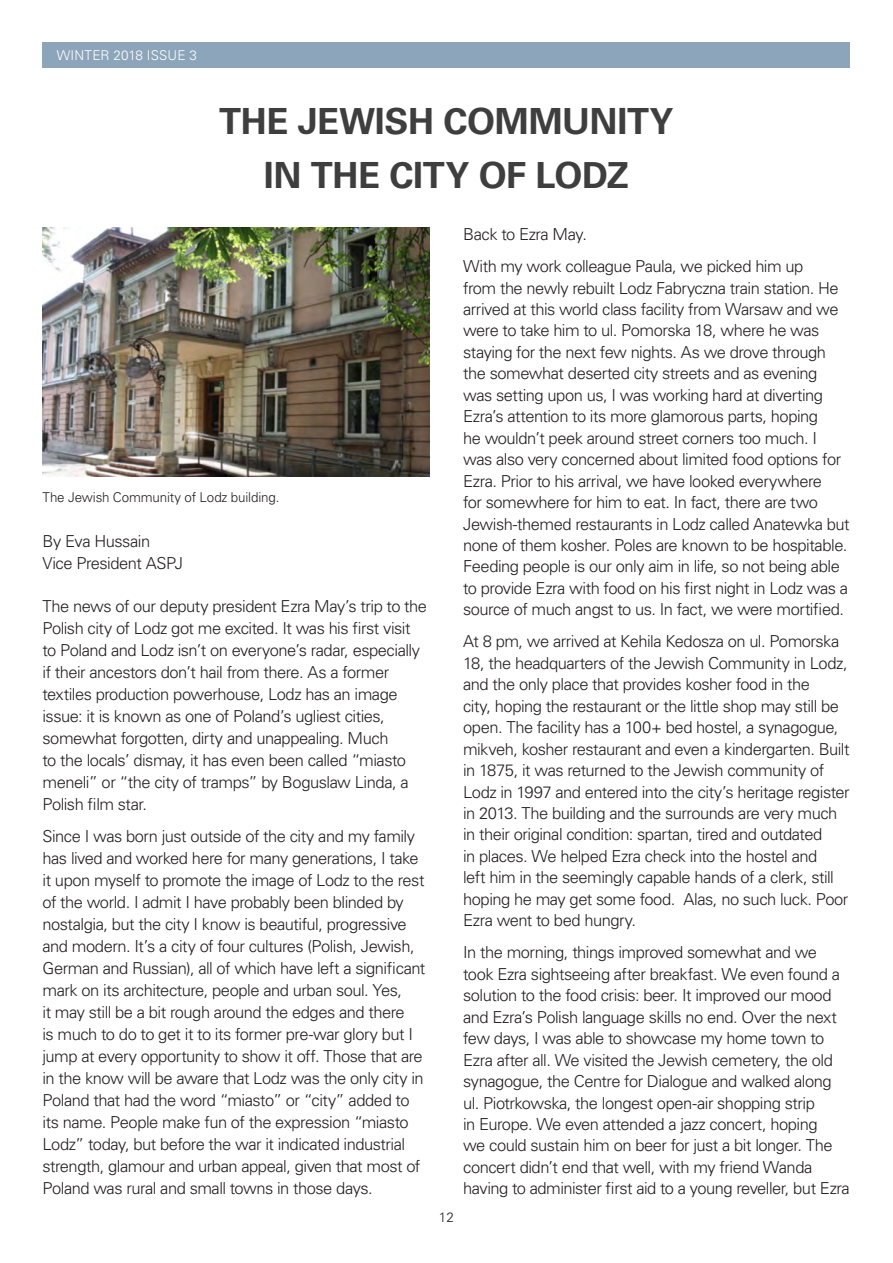
<style>
.page{position:relative;width:893px;height:1263px;background:#fff}
.page>*{position:absolute;margin:0;border:0;box-sizing:border-box;transform-origin:0 0}
.t1{font:700 36px/54px "Univers CE";letter-spacing:-.01em;color:#3e3e3f;text-align:center}
.t2{font:300 16.5px/21.5px "Univers CE";letter-spacing:-.03em;color:#231f20}
.t3{font:300 13.5px "Univers CE";letter-spacing:-.01em;color:#231f20}
.t4{font:300 13.5px "Univers CE";letter-spacing:.01em;color:#fff}
</style>
<div class="page">
<div style="left:43px;top:43px;width:807px;height:25px;background:#8da5ba"></div>
<img style="left:43px;top:227px;width:386px;height:249px">
<p class="t4" style="left:57px;top:48px;width:142px">WINTER 2018 ISSUE 3</p>
<p class="t1" style="left:219px;top:96px;width:456px">THE JEWISH COMMUNITY<br>IN THE CITY OF LODZ</p>
<p class="t3" style="left:43px;top:489px;width:238px">The Jewish Community of Lodz building.</p>
<p class="t2" style="left:43px;top:530px;width:142px;line-height:22px">By Eva Hussain<br>Vice President ASPJ</p>
<p class="t2" style="left:43px;top:595px;width:386px;line-height:22px">The news of our deputy president Ezra May’s trip to the Polish city of Lodz got me excited. It was his first visit to Poland and Lodz isn’t on everyone’s radar, especially if their ancestors don’t hail from there. As a former textiles production powerhouse, Lodz has an image issue: it is known as one of Poland’s ugliest cities, somewhat forgotten, dirty and unappealing. Much<br>to the locals’ dismay, it has even been called “miasto meneli” or “the city of tramps” by Boguslaw Linda, a Polish film star.</p>
<p class="t2" style="left:43px;top:826px;width:384px;line-height:22px">Since I was born just outside of the city and my family has lived and worked here for many generations, I take it upon myself to promote the image of Lodz to the rest of the world. I admit I have probably been blinded by nostalgia, but the city I know is beautiful, progressive and modern. It’s a city of four cultures (Polish, Jewish, German and Russian), all of which have left a significant mark on its architecture, people and urban soul. Yes,<br>it may still be a bit rough around the edges and there<br>is much to do to get it to its former pre-war glory but I jump at every opportunity to show it off. Those that are in the know will be aware that Lodz was the only city in Poland that had the word “miasto” or “city” added to its name. People make fun of the expression “miasto Lodz” today, but before the war it indicated industrial strength, glamour and urban appeal, given that most of Poland was rural and small towns in those days.</p>
<p class="t3" style="left:439px;top:1210px;width:17px">12</p>
<p class="t2" style="left:463px;top:224px;width:125px">Back to Ezra May.</p>
<p class="t2" style="left:463px;top:256px;width:388px">With my work colleague Paula, we picked him up<br>from the newly rebuilt Lodz Fabryczna train station. He arrived at this world class facility from Warsaw and we were to take him to ul. Pomorska 18, where he was staying for the next few nights. As we drove through the somewhat deserted city streets and as evening was setting upon us, I was working hard at diverting Ezra’s attention to its more glamorous parts, hoping<br>he wouldn’t peek around street corners too much. I was also very concerned about limited food options for Ezra. Prior to his arrival, we have looked everywhere<br>for somewhere for him to eat. In fact, there are two Jewish-themed restaurants in Lodz called Anatewka but none of them kosher. Poles are known to be hospitable.<br>Feeding people is our only aim in life, so not being able to provide Ezra with food on his first night in Lodz was a source of much angst to us. In fact, we were mortified.</p>
<p class="t2" style="left:463px;top:631px;width:388px">At 8 pm, we arrived at Kehila Kedosza on ul. Pomorska 18, the headquarters of the Jewish Community in Lodz, and the only place that provides kosher food in the<br>city, hoping the restaurant or the little shop may still be open. The facility has a 100+ bed hostel, a synagogue, mikveh, kosher restaurant and even a kindergarten. Built in 1875, it was returned to the Jewish community of Lodz in 1997 and entered into the city’s heritage register in 2013. The building and the surrounds are very much in their original condition: spartan, tired and outdated<br>in places. We helped Ezra check into the hostel and<br>left him in the seemingly capable hands of a clerk, still hoping he may get some food. Alas, no such luck. Poor Ezra went to bed hungry.</p>
<p class="t2" style="left:463px;top:942px;width:388px">In the morning, things improved somewhat and we took Ezra sightseeing after breakfast. We even found a solution to the food crisis: beer. It improved our mood and Ezra’s Polish language skills no end. Over the next few days, I was able to showcase my home town to Ezra after all. We visited the Jewish cemetery, the old synagogue, the Centre for Dialogue and walked along ul. Piotrkowska, the longest open-air shopping strip<br>in Europe. We even attended a jazz concert, hoping<br>we could sustain him on beer for just a bit longer. The concert didn’t end that well, with my friend Wanda having to administer first aid to a young reveller, but Ezra</p>
</div>
